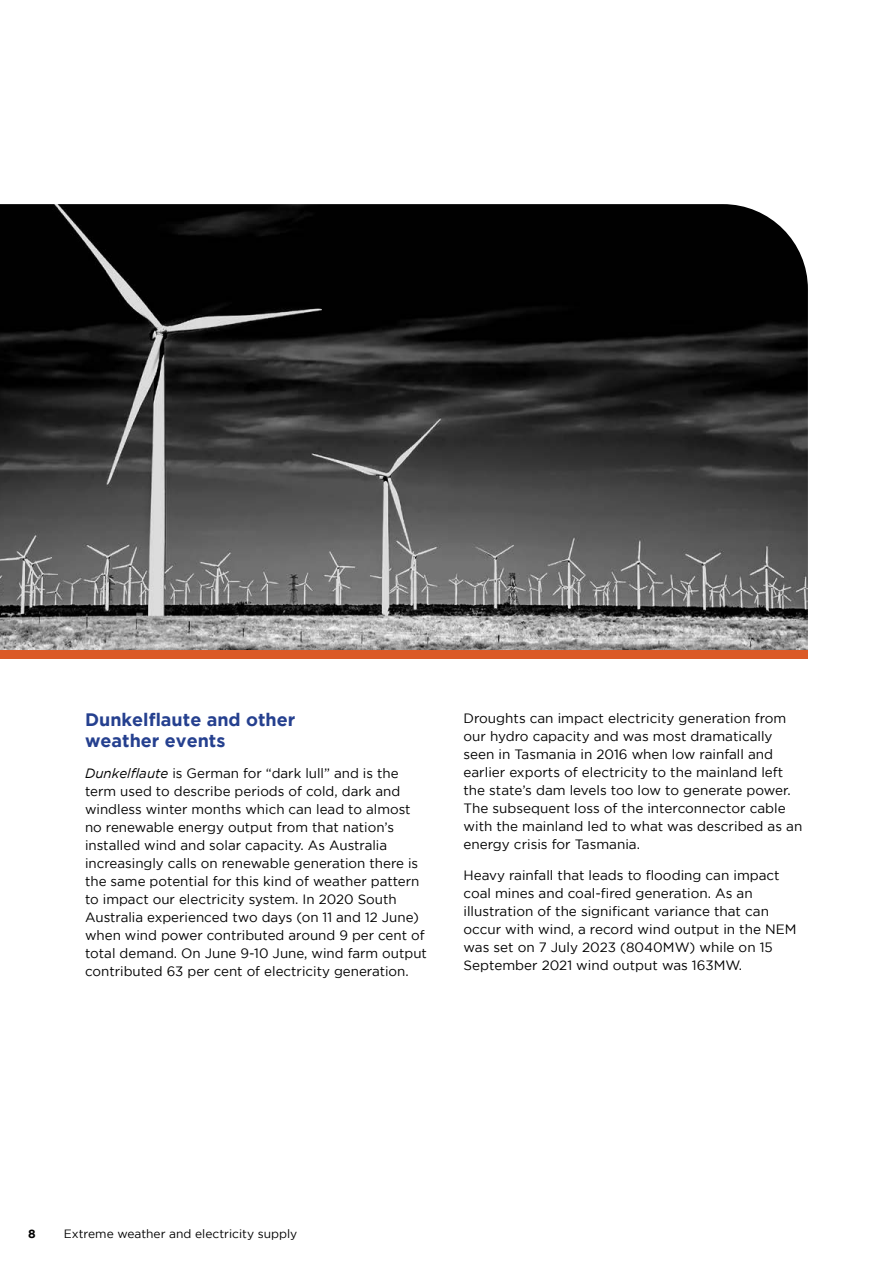
<style>
.page{position:relative;width:893px;height:1263px;background:#fff}
.page>*{position:absolute;margin:0;border:0;box-sizing:border-box;transform-origin:0 0}
.t1{font:700 18px/21px "Gotham";color:#25408f}
.t2{font:13.5px/18px "Gotham";color:#000}
.t3{font:12px "Gotham";color:#000}
.t4{font:700 12px "Gotham";color:#000}
.s1{font-style:italic}
</style>
<div class="page">
<img style="left:0;top:204px;width:808px;height:446px">
<div style="left:0;top:650px;width:808px;height:9px;background:#db5a27"></div>
<h1 class="t1" style="left:85px;top:709px;width:212px">Dunkelflaute and other weather events</h1>
<p class="t2" style="left:85px;top:764px;width:343px"><span class="s1">Dunkelflaute</span> is German for “dark lull” and is the term used to describe periods of cold, dark and windless winter months which can lead to almost no renewable energy output from that nation’s installed wind and solar capacity. As Australia increasingly calls on renewable generation there is the same potential for this kind of weather pattern to impact our electricity system. In 2020 South Australia experienced two days (on 11 and 12 June) when wind power contributed around 9 per cent of total demand. On June 9-10 June, wind farm output contributed 63 per cent of electricity generation.</p>
<p class="t2" style="left:463px;top:709px;width:340px">Droughts can impact electricity generation from our hydro capacity and was most dramatically seen in Tasmania in 2016 when low rainfall and earlier exports of electricity to the mainland left the state’s dam levels too low to generate power.<br>The subsequent loss of the interconnector cable with the mainland led to what was described as an energy crisis for Tasmania.</p>
<p class="t2" style="left:463px;top:866px;width:334px">Heavy rainfall that leads to flooding can impact coal mines and coal-fired generation. As an illustration of the significant variance that can occur with wind, a record wind output in the NEM was set on 7 July 2023 (8040MW) while on 15<br>September 2021 wind output was 163MW.</p>
<p class="t4" style="left:28px;top:1227px;width:9px">8</p>
<p class="t3" style="left:64px;top:1227px;width:235px">Extreme weather and electricity supply</p>
</div>
